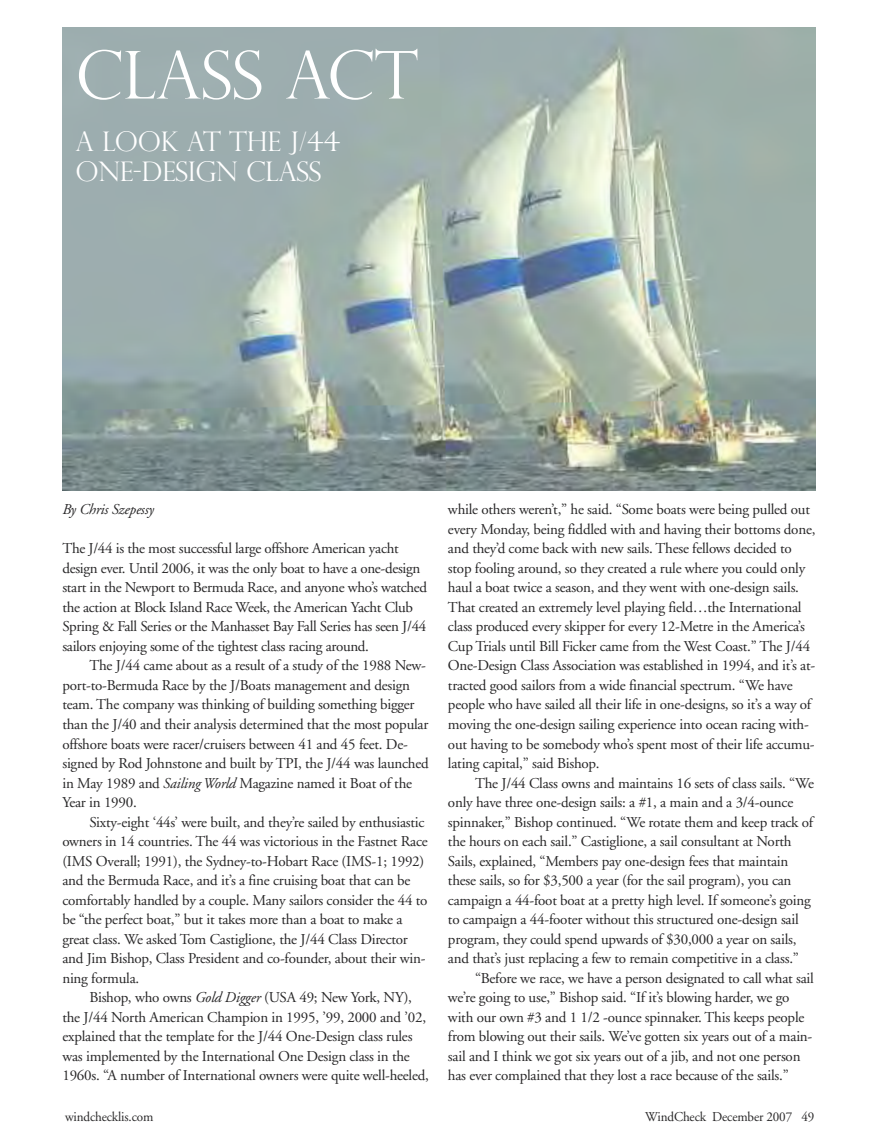
<style>
.page{position:relative;width:878px;height:1148px;background:#fff}
.page>*{position:absolute;margin:0;border:0;box-sizing:border-box;transform-origin:0 0}
.t1{font:300 66px "Perpetua Titling";color:#fff}
.t2{font:300 27px/30px "Perpetua Titling";letter-spacing:-.015em;color:#fff}
.t3{font:15px/19.5px "Adobe Garamond";letter-spacing:-.015em;color:#272627}
.t4{font:italic 15px "Adobe Garamond";letter-spacing:-.015em;color:#272627}
.t5{font:13.5px "Adobe Garamond";letter-spacing:-.01em;color:#272627}
.s1{font-style:italic}
</style>
<div class="page">
<img style="left:62px;top:27px;width:753px;height:463px">
<h1 class="t1" style="left:75px;top:37px;width:344px">CLASS ACT</h1>
<h2 class="t2" style="left:75px;top:127px;width:267px">A LOOK AT THE J/44<br>ONE-DESIGN CLASS</h2>
<p class="t4" style="left:62px;top:503px;width:93px">By Chris Szepessy</p>
<p class="t3" style="left:62px;top:540px;width:366px">The J/44 is the most successful large offshore American yacht design ever. Until 2006, it was the only boat to have a one-design start in the Newport to Bermuda Race, and anyone who’s watched the action at Block Island Race Week, the American Yacht Club Spring &amp; Fall Series or the Manhasset Bay Fall Series has seen J/44 sailors enjoying some of the tightest class racing around.</p>
<p class="t3" style="left:62px;top:657px;width:368px;text-indent:27px">The J/44 came about as a result of a study of the 1988 New&shy;port-to-Bermuda Race by the J/Boats management and design team. The company was thinking of building something bigger than the J/40 and their analysis determined that the most popular offshore boats were racer/cruisers between 41 and 45 feet. De&shy;signed by Rod Johnstone and built by TPI, the J/44 was launched in May 1989 and <span class="s1">Sailing World</span> Magazine named it Boat of the Year in 1990.</p>
<p class="t3" style="left:62px;top:813px;width:367px;text-indent:27px">Sixty-eight ‘44s’ were built, and they’re sailed by enthusiastic owners in 14 countries. The 44 was victorious in the Fastnet Race (IMS Overall; 1991), the Sydney-to-Hobart Race (IMS-1; 1992) and the Bermuda Race, and it’s a fine cruising boat that can be comfortably handled by a couple. Many sailors consider the 44 to be “the perfect boat,” but it takes more than a boat to make a great class. We asked Tom Castiglione, the J/44 Class Director and Jim Bishop, Class President and co-founder, about their win&shy;ning formula.</p>
<p class="t3" style="left:62px;top:988px;width:368px;text-indent:27px">Bishop, who owns <span class="s1">Gold Digger</span> (USA 49; New York, NY), the J/44 North American Champion in 1995, ’99, 2000 and ’02, explained that the template for the J/44 One-Design class rules was implemented by the International One Design class in the 1960s. “A number of International owners were quite well-heeled,</p>
<p class="t3" style="left:448px;top:501px;width:369px">while others weren’t,” he said. “Some boats were being pulled out every Monday, being fiddled with and having their bottoms done, and they’d come back with new sails. These fellows decided to stop fooling around, so they created a rule where you could only haul a boat twice a season, and they went with one-design sails.<br>That created an extremely level playing field…the International class produced every skipper for every 12-Metre in the America’s Cup Trials until Bill Ficker came from the West Coast.” The J/44<br>One-Design Class Association was established in 1994, and it’s at&shy;tracted good sailors from a wide financial spectrum. “We have people who have sailed all their life in one-designs, so it’s a way of moving the one-design sailing experience into ocean racing with&shy;out having to be somebody who’s spent most of their life accumu&shy;lating capital,” said Bishop.</p>
<p class="t3" style="left:448px;top:774px;width:367px;text-indent:27px">The J/44 Class owns and maintains 16 sets of class sails. “We only have three one-design sails: a #1, a main and a 3/4-ounce spinnaker,” Bishop continued. “We rotate them and keep track of the hours on each sail.” Castiglione, a sail consultant at North Sails, explained, “Members pay one-design fees that maintain these sails, so for $3,500 a year (for the sail program), you can campaign a 44-foot boat at a pretty high level. If someone’s going to campaign a 44-footer without this structured one-design sail program, they could spend upwards of $30,000 a year on sails, and that’s just replacing a few to remain competitive in a class.”</p>
<p class="t3" style="left:448px;top:969px;width:367px;text-indent:27px">“Before we race, we have a person designated to call what sail we’re going to use,” Bishop said. “If it’s blowing harder, we go with our own #3 and 1 1/2 -ounce spinnaker. This keeps people from blowing out their sails. We’ve gotten six years out of a main&shy;sail and I think we got six years out of a jib, and not one person has ever complained that they lost a race because of the sails.”</p>
<p class="t5" style="left:65px;top:1111px;width:90px">windchecklis.com</p>
<p class="t5" style="left:645px;top:1111px;width:171px">WindCheck December 2007 49</p>
</div>
